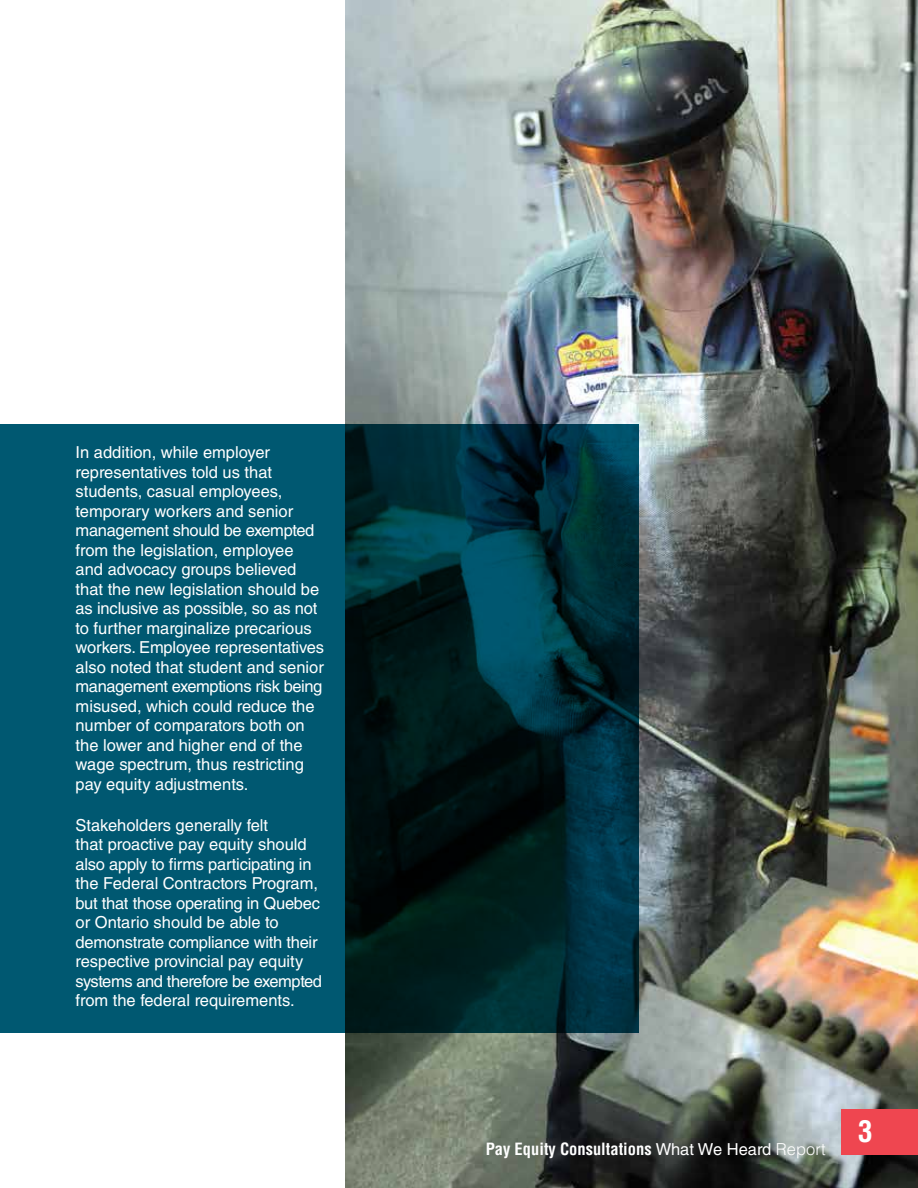
<style>
.page{position:relative;width:918px;height:1188px;background:#fff}
.page>*{position:absolute;margin:0;border:0;box-sizing:border-box;transform-origin:0 0}
.t1{font:700 condensed 29.25px "Helvetica LT Std";color:#fff}
.t2{font:16.5px/19.5px "Helvetica LT Std";color:#fff}
.t3{font:700 condensed 16.5px "Helvetica LT Std";color:#fff}
.s1{font-weight:400;font-stretch:normal}
.s2{font-weight:300;font-stretch:normal}
</style>
<div class="page">
<img style="left:346px;top:0;width:572px;height:1188px">
<svg style="left:0;top:425px;width:638px;height:372px;fill:#005871"></svg>
<svg style="left:0;top:797px;width:638px;height:236px;fill:#005871"></svg>
<div style="left:842px;top:1109px;width:76px;height:46px;background:#ef4650"></div>
<p class="t2" style="left:76px;top:443px;width:250px">In addition, while employer representatives told us that students, casual employees, temporary workers and senior management should be exempted from the legislation, employee and advocacy groups believed that the new legislation should be as inclusive as possible, so as not to further marginalize precarious workers. Employee representatives also noted that student and senior management exemptions risk being misused, which could reduce the number of comparators both on the lower and higher end of the wage spectrum, thus restricting pay equity adjustments.</p>
<p class="t2" style="left:76px;top:815px;width:248px">Stakeholders generally felt<br>that proactive pay equity should also apply to firms participating in the Federal Contractors Program, but that those operating in Quebec or Ontario should be able to demonstrate compliance with their respective provincial pay equity systems and therefore be exempted from the federal requirements.</p>
<p class="t3" style="left:486px;top:1138px;width:341px">Pay Equity Consultations <span class="s1">What We Heard</span> <span class="s2">Report</span></p>
<h1 class="t1" style="left:858px;top:1113px;width:16px">3</h1>
</div>
